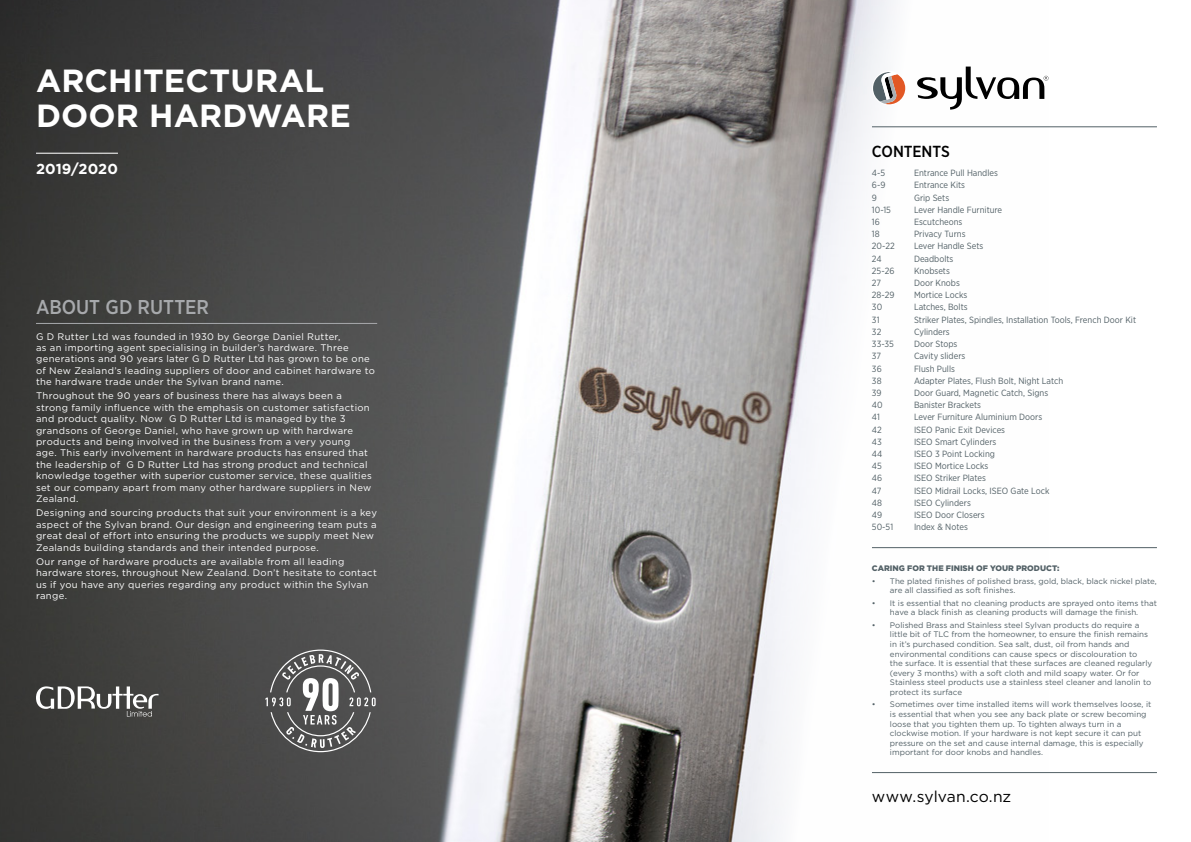
<style>
.page{position:relative;width:1191px;height:842px;background:#fff}
.page>*{position:absolute;margin:0;border:0;box-sizing:border-box;transform-origin:0 0}
.t1{font:700 32px/35px "Gotham";color:#fff}
.t2{font:500 20px "Gotham Narrow";color:#a7a9ac}
.t3{font:500 16px "Gotham Narrow";letter-spacing:-.005em;color:#000}
.t4{font:15.6px "Gotham";letter-spacing:-.005em;color:#000}
.t5{font:700 14.5px "Gotham";letter-spacing:.01em;color:#fff}
.t6{font:9.5px/11.4px "Gotham";letter-spacing:.035em;color:#fff}
.t7{font:9px "Gotham Narrow";color:#526066}
.t8{font:8px/9.6px "Gotham";color:#526066}
.t9{font:900 8px "Gotham";color:#526066}
</style>
<div class="page">
<img style="left:0;top:0;width:1048px;height:842px">
<hr style="left:872px;top:127px;width:285px;height:1px;background:#526066">
<hr style="left:872px;top:547px;width:285px;height:1px;background:#526066">
<hr style="left:872px;top:772px;width:285px;height:1px;background:#526066">
<svg style="left:872px;top:71px;width:34px;height:34px"></svg>
<svg style="left:873px;top:72px;width:32px;height:32px"></svg>
<svg style="left:914px;top:67px;width:134px;height:43px"></svg>
<hr style="left:36px;top:323px;width:341px;height:1px;background:#a7a9ac">
<hr style="left:36px;top:153px;width:82px;height:1px;background:#fff">
<svg style="left:36px;top:686px;width:122px;height:31px"></svg>
<svg style="left:265px;top:649px;width:111px;height:103px;background:#6d6d6d"></svg>
<h1 class="t1" style="left:36px;top:63px;width:316px">ARCHITECTURAL<br>DOOR HARDWARE</h1>
<h3 class="t5" style="left:36px;top:159px;width:83px">2019/2020</h3>
<h2 class="t2" style="left:36px;top:294px;width:174px">ABOUT GD RUTTER</h2>
<p class="t6" style="left:36px;top:330px;width:340px">G D Rutter Ltd was founded in 1930 by George Daniel Rutter,<br>as an importing agent specialising in builder’s hardware. Three generations and 90 years later G D Rutter Ltd has grown to be one of New Zealand’s leading suppliers of door and cabinet hardware to the hardware trade under the Sylvan brand name.</p>
<p class="t6" style="left:36px;top:390px;width:337px">Throughout the 90 years of business there has always been a strong family influence with the emphasis on customer satisfaction and product quality. Now G D Rutter Ltd is managed by the 3 grandsons of George Daniel, who have grown up with hardware products and being involved in the business from a very young age. This early involvement in hardware products has ensured that the leadership of G D Rutter Ltd has strong product and technical knowledge together with superior customer service, these qualities set our company apart from many other hardware suppliers in New Zealand.</p>
<p class="t6" style="left:36px;top:507px;width:342px">Designing and sourcing products that suit your environment is a key aspect of the Sylvan brand. Our design and engineering team puts a great deal of effort into ensuring the products we supply meet New Zealands building standards and their intended purpose.</p>
<p class="t6" style="left:36px;top:555px;width:342px">Our range of hardware products are available from all leading hardware stores, throughout New Zealand. Don’t hesitate to contact us if you have any queries regarding any product within the Sylvan range.</p>
<h3 class="t3" style="left:872px;top:141px;width:79px">CONTENTS</h3>
<p class="t7" style="left:872px;top:167px;width:15px">4-5</p>
<p class="t7" style="left:914px;top:167px;width:85px">Entrance Pull Handles</p>
<p class="t7" style="left:872px;top:180px;width:15px">6-9</p>
<p class="t7" style="left:914px;top:180px;width:53px">Entrance Kits</p>
<p class="t7" style="left:872px;top:192px;width:7px">9</p>
<p class="t7" style="left:914px;top:192px;width:37px">Grip Sets</p>
<p class="t7" style="left:872px;top:204px;width:20px">10-15</p>
<p class="t7" style="left:914px;top:204px;width:90px">Lever Handle Furniture</p>
<p class="t7" style="left:872px;top:216px;width:9px">16</p>
<p class="t7" style="left:914px;top:216px;width:50px">Escutcheons</p>
<p class="t7" style="left:872px;top:228px;width:9px">18</p>
<p class="t7" style="left:914px;top:228px;width:53px">Privacy Turns</p>
<p class="t7" style="left:872px;top:241px;width:24px">20-22</p>
<p class="t7" style="left:914px;top:241px;width:71px">Lever Handle Sets</p>
<p class="t7" style="left:872px;top:253px;width:11px">24</p>
<p class="t7" style="left:914px;top:253px;width:41px">Deadbolts</p>
<p class="t7" style="left:872px;top:265px;width:24px">25-26</p>
<p class="t7" style="left:914px;top:265px;width:37px">Knobsets</p>
<p class="t7" style="left:872px;top:277px;width:11px">27</p>
<p class="t7" style="left:914px;top:277px;width:47px">Door Knobs</p>
<p class="t7" style="left:872px;top:289px;width:24px">28-29</p>
<p class="t7" style="left:914px;top:289px;width:55px">Mortice Locks</p>
<p class="t7" style="left:872px;top:302px;width:12px">30</p>
<p class="t7" style="left:914px;top:302px;width:55px">Latches, Bolts</p>
<p class="t7" style="left:872px;top:314px;width:9px">31</p>
<p class="t7" style="left:914px;top:314px;width:224px">Striker Plates, Spindles, Installation Tools, French Door Kit</p>
<p class="t7" style="left:872px;top:326px;width:11px">32</p>
<p class="t7" style="left:914px;top:326px;width:37px">Cylinders</p>
<p class="t7" style="left:872px;top:338px;width:24px">33-35</p>
<p class="t7" style="left:914px;top:338px;width:45px">Door Stops</p>
<p class="t7" style="left:872px;top:351px;width:11px">37</p>
<p class="t7" style="left:914px;top:351px;width:53px">Cavity sliders</p>
<p class="t7" style="left:872px;top:363px;width:11px">36</p>
<p class="t7" style="left:914px;top:363px;width:42px">Flush Pulls</p>
<p class="t7" style="left:872px;top:375px;width:11px">38</p>
<p class="t7" style="left:914px;top:375px;width:151px">Adapter Plates, Flush Bolt, Night Latch</p>
<p class="t7" style="left:872px;top:387px;width:11px">39</p>
<p class="t7" style="left:914px;top:387px;width:136px">Door Guard, Magnetic Catch, Signs</p>
<p class="t7" style="left:872px;top:399px;width:12px">40</p>
<p class="t7" style="left:914px;top:399px;width:69px">Banister Brackets</p>
<p class="t7" style="left:872px;top:412px;width:9px">41</p>
<p class="t7" style="left:914px;top:412px;width:130px">Lever Furniture Aluminium Doors</p>
<p class="t7" style="left:872px;top:424px;width:11px">42</p>
<p class="t7" style="left:914px;top:424px;width:93px">ISEO Panic Exit Devices</p>
<p class="t7" style="left:872px;top:436px;width:11px">43</p>
<p class="t7" style="left:914px;top:436px;width:84px">ISEO Smart Cylinders</p>
<p class="t7" style="left:872px;top:448px;width:12px">44</p>
<p class="t7" style="left:914px;top:448px;width:82px">ISEO 3 Point Locking</p>
<p class="t7" style="left:872px;top:460px;width:11px">45</p>
<p class="t7" style="left:914px;top:460px;width:76px">ISEO Mortice Locks</p>
<p class="t7" style="left:872px;top:473px;width:12px">46</p>
<p class="t7" style="left:914px;top:473px;width:73px">ISEO Striker Plates</p>
<p class="t7" style="left:872px;top:485px;width:11px">47</p>
<p class="t7" style="left:914px;top:485px;width:137px">ISEO Midrail Locks, ISEO Gate Lock</p>
<p class="t7" style="left:872px;top:497px;width:12px">48</p>
<p class="t7" style="left:914px;top:497px;width:58px">ISEO Cylinders</p>
<p class="t7" style="left:872px;top:509px;width:12px">49</p>
<p class="t7" style="left:914px;top:509px;width:72px">ISEO Door Closers</p>
<p class="t7" style="left:872px;top:522px;width:23px">50-51</p>
<p class="t7" style="left:914px;top:522px;width:55px">Index &amp; Notes</p>
<p class="t9" style="left:872px;top:563px;width:189px">CARING FOR THE FINISH OF YOUR PRODUCT:</p>
<p class="t8" style="left:890px;top:576px;width:268px;text-indent:-18px">• The plated finishes of polished brass, gold, black, black nickel plate, are all classified as soft finishes.</p>
<p class="t8" style="left:872px;top:598px;width:286px;text-align:center">• It is essential that no cleaning products are sprayed onto items that have a black finish as cleaning products will damage the finish.</p>
<p class="t8" style="left:890px;top:620px;width:264px;text-indent:-18px">• Polished Brass and Stainless steel Sylvan products do require a little bit of TLC from the homeowner, to ensure the finish remains in it’s purchased condition. Sea salt, dust, oil from hands and environmental conditions can cause specs or discolouration to the surface. It is essential that these surfaces are cleaned regularly (every 3 months) with a soft cloth and mild soapy water. Or for Stainless steel products use a stainless steel cleaner and lanolin to protect its surface</p>
<p class="t8" style="left:890px;top:699px;width:263px;text-indent:-18px">• Sometimes over time installed items will work themselves loose, it is essential that when you see any back plate or screw becoming loose that you tighten them up. To tighten always turn in a clockwise motion. If your hardware is not kept secure it can put pressure on the set and cause internal damage, this is especially important for door knobs and handles.</p>
<h3 class="t4" style="left:872px;top:787px;width:141px">www.sylvan.co.nz</h3>
</div>
